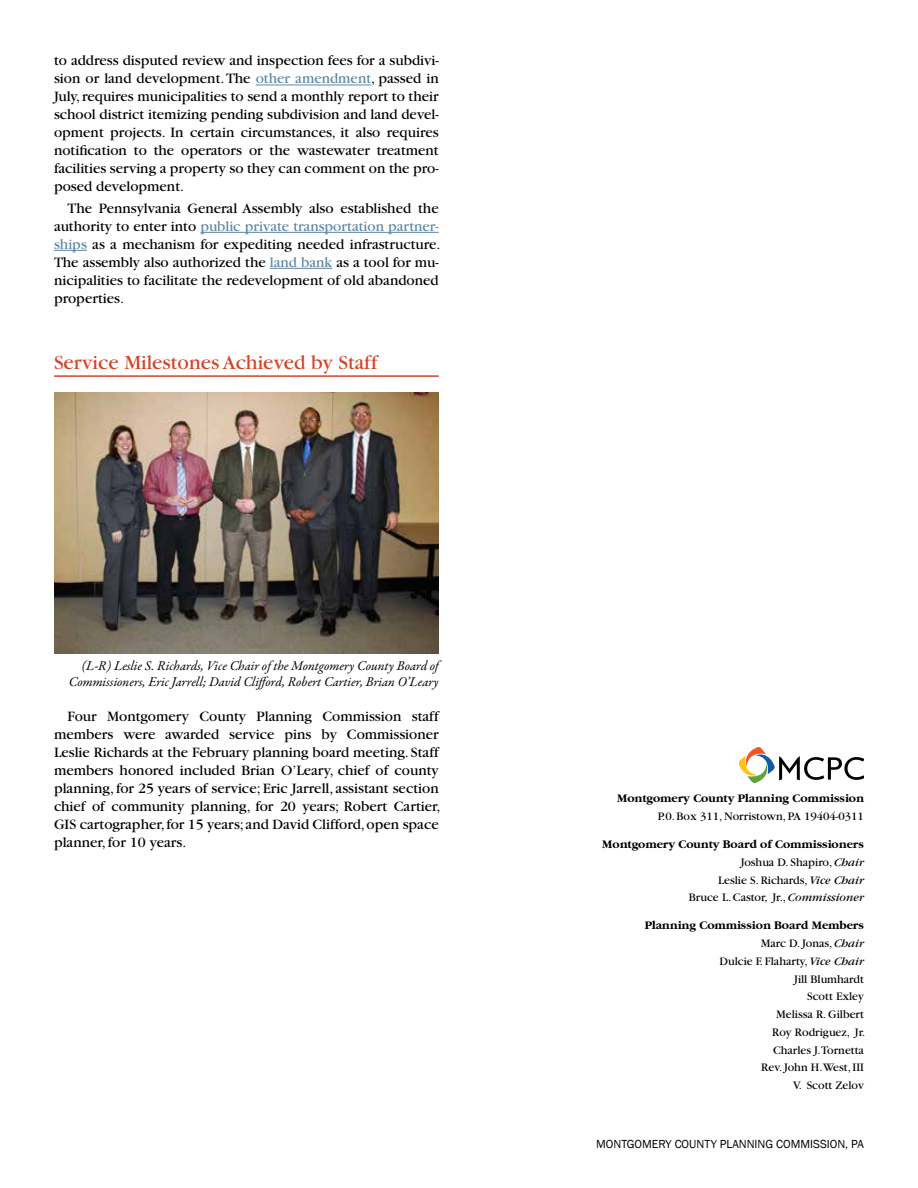
<style>
.page{position:relative;width:918px;height:1188px;background:#fff}
.page>*{position:absolute;margin:0;border:0;box-sizing:border-box;transform-origin:0 0}
.t1{font:21px "Garamond";color:#d44227}
.t2{font:15px/18px "Garamond";color:#000;text-align:justify}
.t3{font:italic 13.5px/16.2px "Garamond Premr Pro";color:#000;text-align:right}
.t4{font:12px/17.9px "Garamond";color:#000;text-align:right}
.t5{font:12px "Franklin Gothic";color:#000}
.t6{font:700 12px "Garamond";color:#000}
.s1{color:#5d86a4}
.s2{font-weight:700}
.s3{font-style:italic}
</style>
<div class="page">
<svg style="left:739px;top:747px;width:125px;height:36px"></svg>
<hr style="left:256px;top:85px;width:115px;height:1px;background:#5d86a4">
<hr style="left:200px;top:232px;width:239px;height:1px;background:#5d86a4">
<hr style="left:54px;top:250px;width:33px;height:1px;background:#5d86a4">
<hr style="left:270px;top:268px;width:62px;height:1px;background:#5d86a4">
<hr style="left:54px;top:375px;width:385px;height:2px;background:#d44227">
<img style="left:54px;top:392px;width:385px;height:262px">
<p class="t2" style="left:54px;top:52px;width:386px">to address disputed review and inspection fees for a subdivi&shy;sion or land development. The <span class="s1">other amendment</span>, passed in July, requires municipalities to send a monthly report to their school district itemizing pending subdivision and land devel&shy;opment projects. In certain circumstances, it also requires notification to the operators or the wastewater treatment facilities serving a property so they can comment on the pro&shy;posed development.</p>
<p class="t2" style="left:54px;top:199px;width:388px;text-align:left;text-indent:14px">The Pennsylvania General Assembly also established the authority to enter into <span class="s1">public private transportation partner&shy;ships</span> as a mechanism for expediting needed infrastructure.<br>The assembly also authorized the <span class="s1">land bank</span> as a tool for mu&shy;nicipalities to facilitate the redevelopment of old abandoned properties.</p>
<h1 class="t1" style="left:54px;top:351px;width:325px">Service Milestones Achieved by Staff</h1>
<p class="t3" style="left:69px;top:658px;width:371px">(L-R) Leslie S. Richards, Vice Chair of the Montgomery County Board of<br>Commissioners, Eric Jarrell; David Clifford, Robert Cartier, Brian O’Leary</p>
<p class="t2" style="left:54px;top:708px;width:388px;text-indent:14px">Four Montgomery County Planning Commission staff members were awarded service pins by Commissioner Leslie Richards at the February planning board meeting. Staff members honored included Brian O’Leary, chief of county planning, for 25 years of service; Eric Jarrell, assistant section chief of community planning, for 20 years; Robert Cartier, GIS cartographer, for 15 years; and David Clifford, open space planner, for 10 years.</p>
<p class="t6" style="left:617px;top:792px;width:248px">Montgomery County Planning Commission</p>
<p class="t4" style="left:658px;top:808px;width:208px">P.0. Box 311, Norristown, PA 19404-0311</p>
<p class="t4" style="left:602px;top:835px;width:263px"><span class="s2">Montgomery County Board of Commissioners </span>Joshua D. Shapiro, <span class="s3">Chair<br></span>Leslie S. Richards, <span class="s3">Vice Chair<br></span>Bruce L. Castor, Jr., <span class="s3">Commissioner</span></p>
<p class="t4" style="left:645px;top:917px;width:222px"><span class="s2">Planning Commission Board Members<br></span>Marc D. Jonas, <span class="s3">Chair<br></span>Dulcie F. Flaharty, <span class="s3">Vice Chair<br></span>Jill Blumhardt<br>Scott Exley<br>Melissa R. Gilbert<br>Roy Rodriguez, Jr.<br>Charles J.Tornetta<br>Rev. John H.West, III<br>V. Scott Zelov</p>
<p class="t5" style="left:596px;top:1136px;width:269px">MONTGOM ERY COUNTY PLANNING COMM ISSION, PA</p>
</div>
